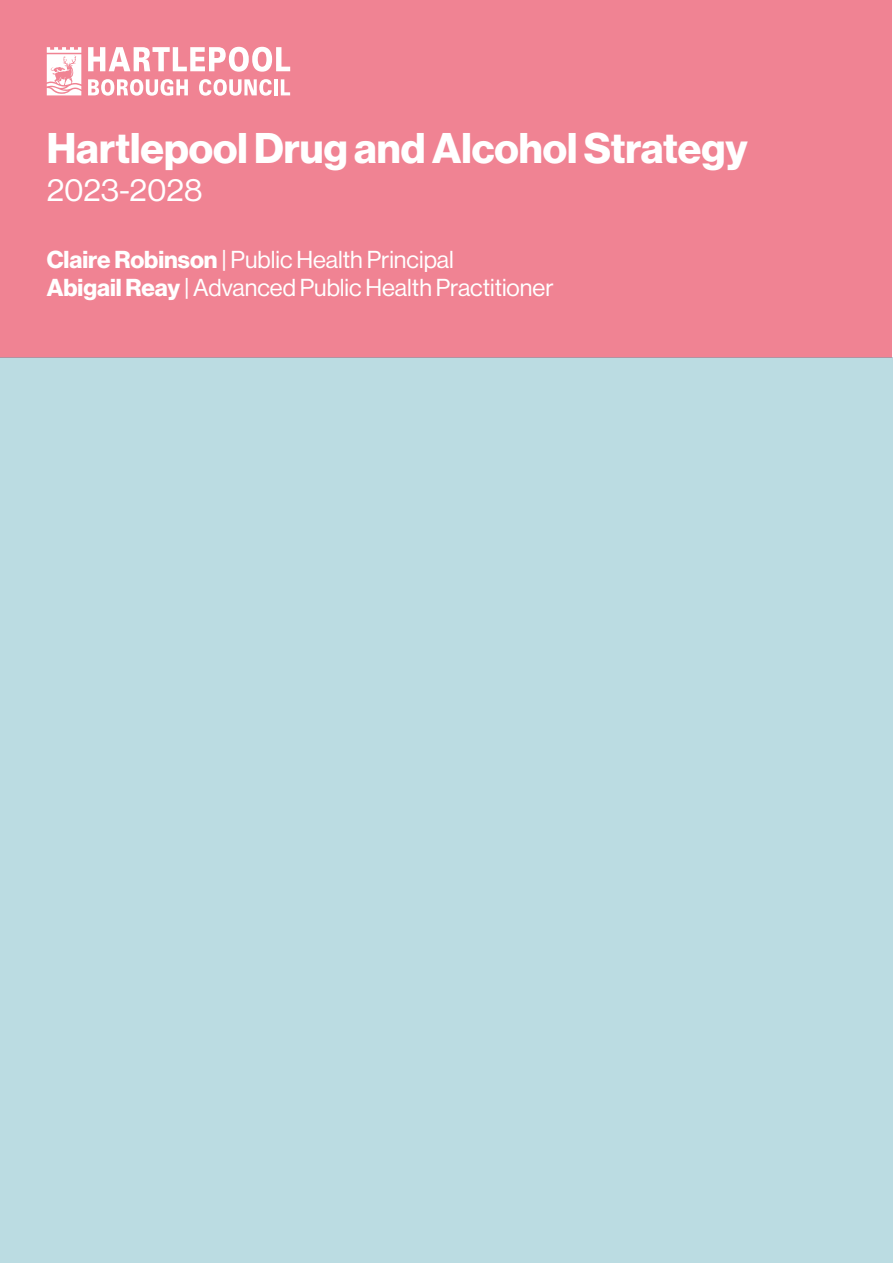
<style>
.page{position:relative;width:893px;height:1263px;background:#fff}
.page>*{position:absolute;margin:0;border:0;box-sizing:border-box;transform-origin:0 0}
.t1{font:42px "N Haas Grotesk DS Pro 75 Bd";color:#fff}
.t2{font:31.5px "N Haas Grotesk DS Pro 55 Rg";color:#fff}
.t3{font:24px/28.5px "N Haas Grotesk DS Pro 55 Rg";color:#fff}
.s1{font-family:"N Haas Grotesk DS Pro 75 Bd"}
</style>
<div class="page">
<div style="left:1px;top:1px;width:891px;height:357px;background:#f08393"></div>
<svg style="left:47px;top:47px;width:34px;height:48px"></svg>
<svg style="left:88px;top:47px;width:202px;height:25px"></svg>
<svg style="left:88px;top:79px;width:100px;height:17px"></svg>
<svg style="left:199px;top:79px;width:73px;height:17px"></svg>
<hr style="left:274px;top:79px;width:4px;height:16px;background:#fff">
<svg style="left:281px;top:79px;width:9px;height:16px"></svg>
<div style="left:0;top:358px;width:893px;height:905px;background:#bbdce2"></div>
<h1 class="t1" style="left:47px;top:124px;width:702px">Hartlepool Drug and Alcohol Strategy</h1>
<h2 class="t2" style="left:47px;top:172px;width:157px">2023-2028</h2>
<p class="t3" style="left:47px;top:245px;width:508px"><span class="s1">Claire Robinson</span> | Public Health Principal<br><span class="s1">Abigail Reay</span> | Advanced Public Health Practitioner</p>
</div>
